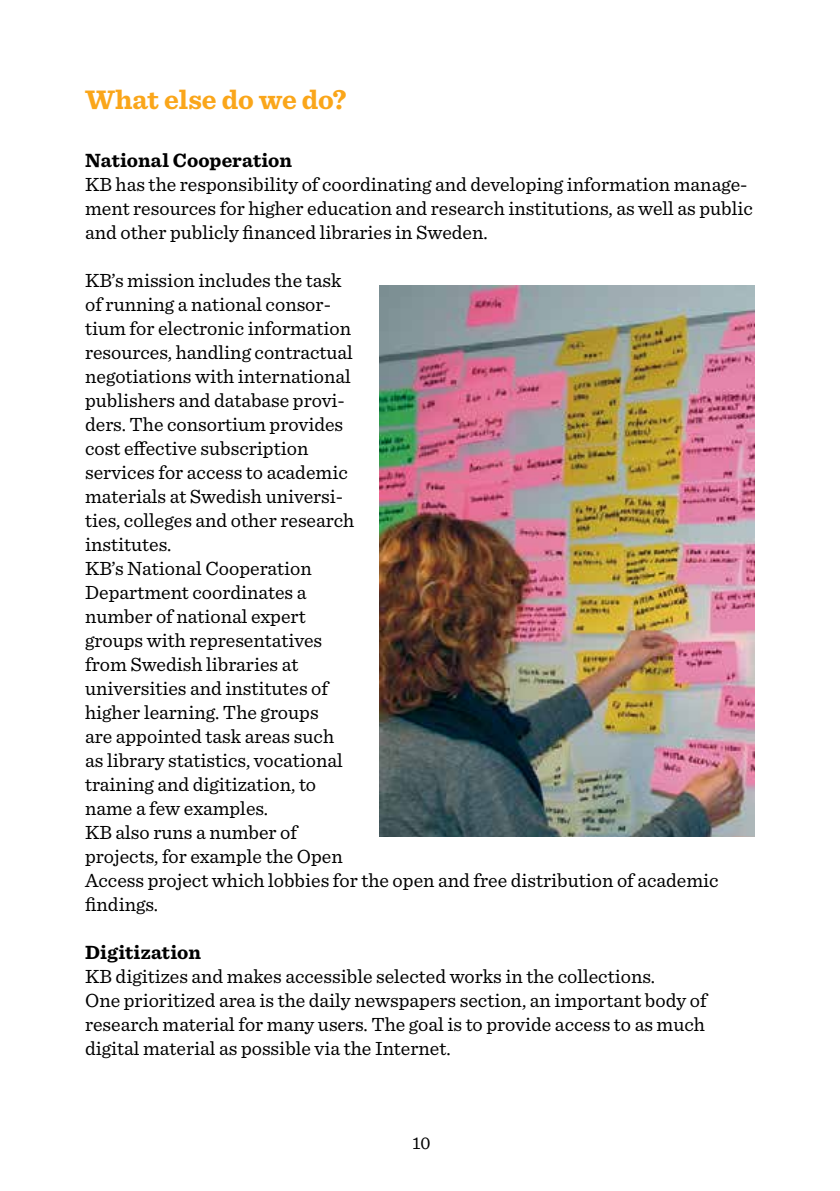
<style>
.page{position:relative;width:840px;height:1191px;background:#fff}
.page>*{position:absolute;margin:0;border:0;box-sizing:border-box;transform-origin:0 0}
.t1{font:700 28px "Sentinel";color:#faa61a}
.t2{font:20px/24px "Sentinel";color:#000}
.t3{font:700 20px "Sentinel";letter-spacing:.005em;color:#000}
.t4{font:18px "Sentinel";color:#000}
</style>
<div class="page">
<img style="left:379px;top:285px;width:375px;height:552px">
<h1 class="t1" style="left:85px;top:78px;width:263px">What else do we do?</h1>
<p class="t3" style="left:85px;top:145px;width:208px">National Cooperation</p>
<p class="t2" style="left:85px;top:171px;width:669px">KB has the responsibility of coordinating and developing information manage&shy;ment resources for higher education and research institutions, as well as public and other publicly financed libraries in Sweden.</p>
<p class="t2" style="left:85px;top:267px;width:634px">KB’s mission includes the task<br>of running a national consor-<br>tium for electronic information<br>resources, handling contractual<br>negotiations with international<br>publishers and database provi-<br>ders. The consortium provides<br>cost effective subscription<br>services for access to academic<br>materials at Swedish universi-<br>ties, colleges and other research<br>institutes.<br>KB’s National Cooperation<br>Department coordinates a<br>number of national expert<br>groups with representatives<br>from Swedish libraries at<br>universities and institutes of<br>higher learning. The groups<br>are appointed task areas such<br>as library statistics, vocational<br>training and digitization, to<br>name a few examples.<br>KB also runs a number of<br>projects, for example the Open<br>Access project which lobbies for the open and free distribution of academic findings.</p>
<p class="t3" style="left:85px;top:937px;width:117px">Digitization</p>
<p class="t2" style="left:85px;top:963px;width:622px">KB digitizes and makes accessible selected works in the collections.<br>One prioritized area is the daily newspapers section, an important body of research material for many users. The goal is to provide access to as much digital material as possible via the Internet.</p>
<p class="t4" style="left:412px;top:1129px;width:19px">10</p>
</div>
